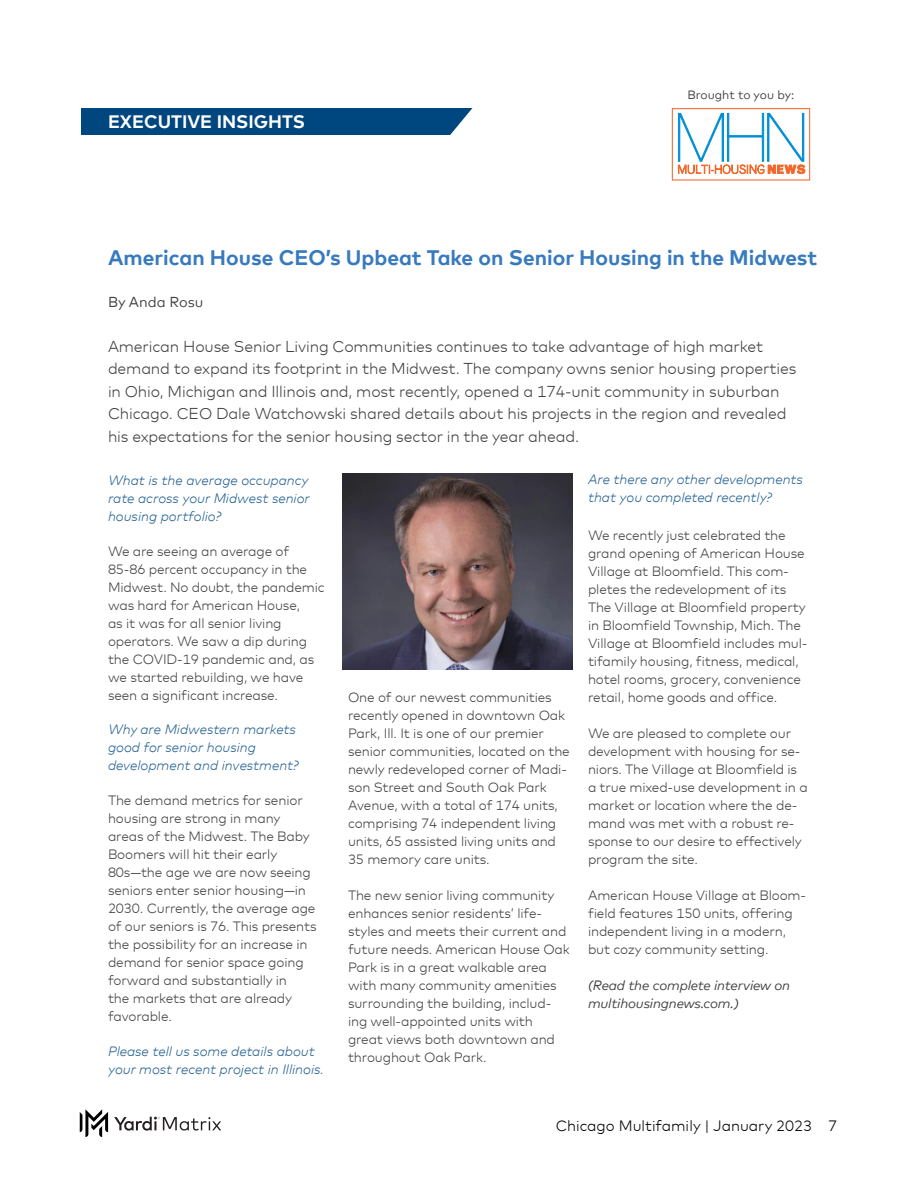
<style>
.page{position:relative;width:918px;height:1188px;background:#fff}
.page>*{position:absolute;margin:0;border:0;box-sizing:border-box;transform-origin:0 0}
.t1{font:700 21px "Mark Offc Pro";color:#387abe}
.t2{font:700 18px "Mark Offc Pro";color:#fff}
.t3{font:300 15.75px/22.5px "Mark Offc Pro";letter-spacing:-.01em;color:#414141}
.t4{font:300 15px "Mark Offc Pro";color:#000}
.t5{font:14.4px "Mark Offc Pro";color:#414141}
.t6{font:300 13.5px/18px "Mark Offc Pro";letter-spacing:-.01em;color:#414141}
.t7{font:italic 300 13.5px/18px "Mark Offc Pro";color:#266292}
.t8{font:italic 13.5px/18px "Mark Offc Pro";letter-spacing:-.01em;color:#414141}
.t9{font:12px "Mark Offc Pro";color:#414141}
</style>
<div class="page">
<svg style="left:114px;top:1117px;width:107px;height:14px"></svg>
<svg style="left:80px;top:1109px;width:28px;height:28px"></svg>
<div style="left:672px;top:108px;width:138px;height:73px;border:1px solid #f2682b"></div>
<svg style="left:678px;top:112px;width:127px;height:62px"></svg>
<div style="left:81px;top:108px;width:391px;height:27px;background:#00467f"></div>
<img style="left:342px;top:474px;width:231px;height:196px">
<h2 class="t2" style="left:108px;top:108px;width:199px">EXECUTIVE INSIGHTS</h2>
<p class="t9" style="left:687px;top:86px;width:108px">Brought to you by:</p>
<h1 class="t1" style="left:108px;top:242px;width:711px">American House CEO’s Upbeat Take on Senior Housing in the Midwest</h1>
<p class="t5" style="left:108px;top:292px;width:97px">By Anda Rosu</p>
<p class="t3" style="left:108px;top:334px;width:690px">American House Senior Living Communities continues to take advantage of high market demand to expand its footprint in the Midwest. The company owns senior housing properties in Ohio, Michigan and Illinois and, most recently, opened a 174-unit community in suburban Chicago. CEO Dale Watchowski shared details about his projects in the region and revealed his expectations for the senior housing sector in the year ahead.</p>
<p class="t7" style="left:108px;top:470px;width:203px;text-align:justify">What is the average occupancy rate across your Midwest senior housing portfolio?</p>
<p class="t6" style="left:108px;top:541px;width:218px">We are seeing an average of<br>85-86 percent occupancy in the<br>Midwest. No doubt, the pandemic was hard for American House,<br>as it was for all senior living operators. We saw a dip during the COVID-19 pandemic and, as we started rebuilding, we have seen a significant increase.</p>
<p class="t7" style="left:108px;top:720px;width:192px">Why are Midwestern markets good for senior housing development and investment?</p>
<p class="t6" style="left:108px;top:791px;width:210px">The demand metrics for senior housing are strong in many areas of the Midwest. The Baby<br>Boomers will hit their early<br>80s—the age we are now seeing seniors enter senior housing—in<br>2030. Currently, the average age of our seniors is 76. This presents the possibility for an increase in demand for senior space going forward and substantially in<br>the markets that are already favorable.</p>
<p class="t7" style="left:108px;top:1041px;width:217px">Please tell us some details about your most recent project in Illinois.</p>
<p class="t6" style="left:348px;top:687px;width:223px">One of our newest communities recently opened in downtown Oak<br>Park, Ill. It is one of our premier senior communities, located on the newly redeveloped corner of Madi&shy;son Street and South Oak Park<br>Avenue, with a total of 174 units, comprising 74 independent living units, 65 assisted living units and<br>35 memory care units.</p>
<p class="t6" style="left:348px;top:885px;width:223px">The new senior living community enhances senior residents’ life&shy;styles and meets their current and future needs. American House Oak<br>Park is in a great walkable area with many community amenities surrounding the building, includ&shy;ing well-appointed units with great views both downtown and throughout Oak Park.</p>
<p class="t7" style="left:588px;top:470px;width:216px">Are there any other developments that you completed recently?</p>
<p class="t6" style="left:588px;top:525px;width:221px">We recently just celebrated the grand opening of American House Village at Bloomfield. This com&shy;pletes the redevelopment of its The Village at Bloomfield property in Bloomfield Township, Mich. The Village at Bloomfield includes mul&shy;tifamily housing, fitness, medical, hotel rooms, grocery, convenience retail, home goods and office.</p>
<p class="t6" style="left:588px;top:723px;width:221px">We are pleased to complete our development with housing for se&shy;niors. The Village at Bloomfield is a true mixed-use development in a market or location where the de&shy;mand was met with a robust re&shy;sponse to our desire to effectively program the site.</p>
<p class="t6" style="left:588px;top:885px;width:220px">American House Village at Bloom&shy;field features 150 units, offering independent living in a modern, but cozy community setting.</p>
<p class="t8" style="left:588px;top:975px;width:204px">(Read the complete interview on multihousingnews.com.)</p>
<p class="t4" style="left:556px;top:1115px;width:283px">Chicago Multifamily | January 2023 7</p>
</div>
